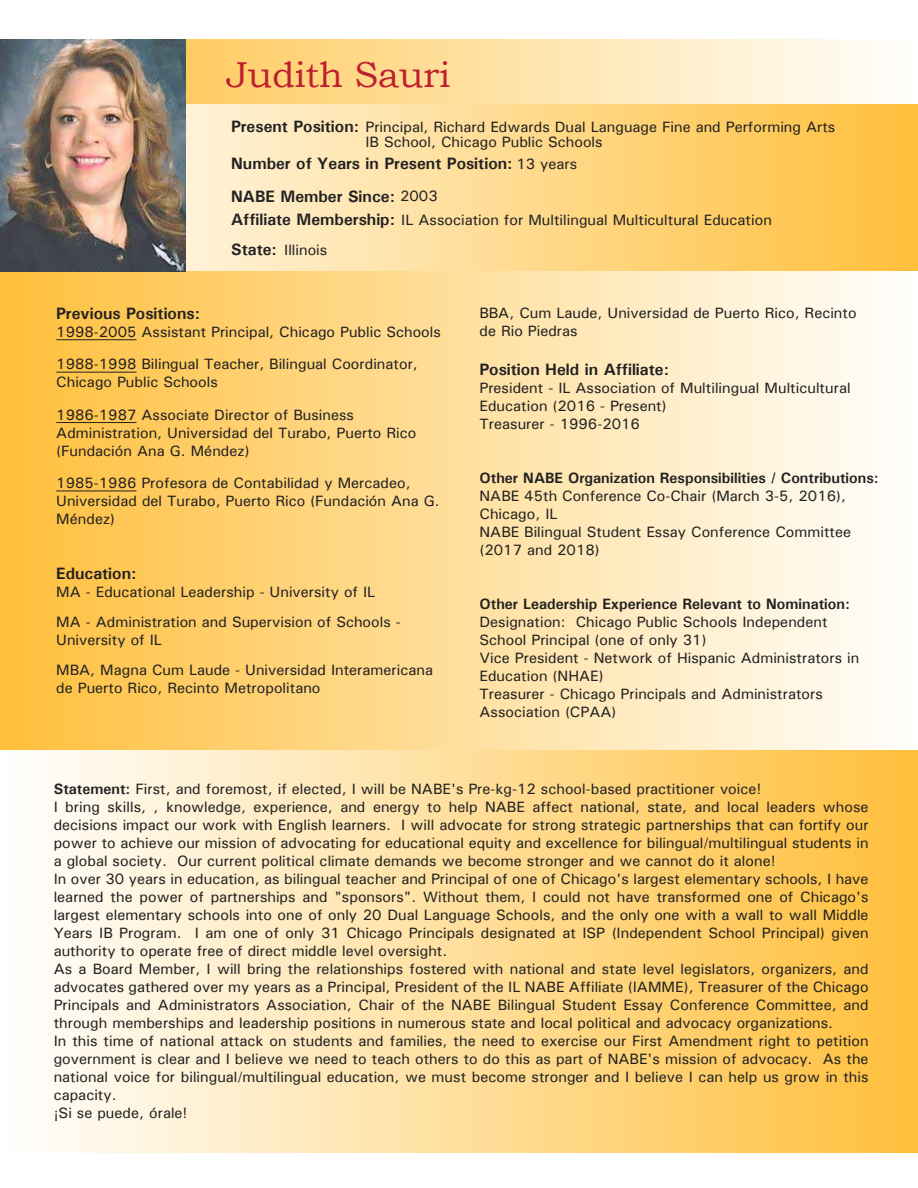
<style>
.page{position:relative;width:918px;height:1188px;background:#fff}
.page>*{position:absolute;margin:0;border:0;box-sizing:border-box;transform-origin:0 0}
.t1{font:36px "Bookman Old Style";color:#be1e2d}
.t2{font:700 16.5px "Univers";color:#222}
.t3{font:15px/18px "Univers";color:#222}
.t4{font:700 15px "Univers";color:#222}
.s1{font-weight:700;font-size:16.5px}
.s2{font-weight:400;font-size:15px}
.s3{font-weight:700}
</style>
<div class="page">
<svg style="left:186px;top:40px;width:685px;height:64px;background:#ffe3ab"></svg>
<svg style="left:186px;top:104px;width:732px;height:167px;background:#ffd88a"></svg>
<div style="left:0;top:749px;width:918px;height:404px;background:linear-gradient(to right,#fff,#ffbf3c)"></div>
<div style="left:0;top:271px;width:918px;height:478px;background:linear-gradient(to right,#ffbf3b,#fffffe)"></div>
<img style="left:0;top:40px;width:186px;height:231px">
<hr style="left:56px;top:339px;width:80px;height:1px;background:#222">
<hr style="left:56px;top:372px;width:80px;height:1px;background:#222">
<hr style="left:56px;top:422px;width:80px;height:1px;background:#222">
<hr style="left:56px;top:491px;width:80px;height:1px;background:#222">
<h1 class="t1" style="left:226px;top:54px;width:225px">Judith Sauri</h1>
<p class="t3" style="left:366px;top:120px;width:471px;line-height:15px;text-indent:-134px"><span class="s1">Present Position:</span> Principal, Richard Edwards Dual Language Fine and Performing Arts<br>IB School, Chicago Public Schools</p>
<p class="t2" style="left:231px;top:154px;width:348px">Number of Years in Present Position: <span class="s2">13 years</span></p>
<p class="t2" style="left:231px;top:186px;width:208px">NABE Member Since: <span class="s2">2003</span></p>
<p class="t3" style="left:231px;top:204px;width:542px;line-height:30.9px"><span class="s1">Affiliate Membership:</span> IL Association for Multilingual Multicultural Education<br><span class="s1">State:</span> Illinois</p>
<p class="t2" style="left:56px;top:303px;width:145px">Previous Positions:</p>
<p class="t3" style="left:56px;top:315px;width:386px;line-height:32.4px">1998-2005 Assistant Principal, Chicago Public Schools<br>1988-1998 Bilingual Teacher, Bilingual Coordinator,</p>
<p class="t3" style="left:56px;top:366px;width:299px;line-height:32.4px">Chicago Public Schools<br>1986-1987 Associate Director of Business</p>
<p class="t3" style="left:56px;top:423px;width:362px">Administration, Universidad del Turabo, Puerto Rico (Fundación Ana G. Méndez)</p>
<p class="t3" style="left:56px;top:474px;width:385px">1985-1986 Profesora de Contabilidad y Mercadeo,<br>Universidad del Turabo, Puerto Rico (Fundación Ana G.<br>Méndez)</p>
<p class="t2" style="left:56px;top:563px;width:82px">Education:</p>
<p class="t3" style="left:56px;top:576px;width:346px;line-height:30px">MA - Educational Leadership - University of IL<br>MA - Administration and Supervision of Schools -</p>
<p class="t3" style="left:56px;top:624px;width:378px;line-height:30px">University of IL<br>MBA, Magna Cum Laude - Universidad Interamericana</p>
<p class="t3" style="left:56px;top:678px;width:266px">de Puerto Rico, Recinto Metropolitano</p>
<p class="t3" style="left:480px;top:303px;width:379px">BBA, Cum Laude, Universidad de Puerto Rico, Recinto de Rio Piedras</p>
<p class="t2" style="left:480px;top:360px;width:191px">Position Held in Affiliate:</p>
<p class="t3" style="left:480px;top:379px;width:373px">President - IL Association of Multilingual Multicultural<br>Education (2016 - Present)<br>Treasurer - 1996-2016</p>
<p class="t4" style="left:480px;top:469px;width:401px">Other NABE Organization Responsibilities / Contributions:</p>
<p class="t3" style="left:480px;top:487px;width:373px">NABE 45th Conference Co-Chair (March 3-5, 2016),<br>Chicago, IL<br>NABE Bilingual Student Essay Conference Committee (2017 and 2018)</p>
<p class="t4" style="left:480px;top:595px;width:372px">Other Leadership Experience Relevant to Nomination:</p>
<p class="t3" style="left:480px;top:613px;width:381px">Designation: Chicago Public Schools Independent School Principal (one of only 31)<br>Vice President - Network of Hispanic Administrators in Education (NHAE)<br>Treasurer - Chicago Principals and Administrators Association (CPAA)</p>
<p class="t3" style="left:54px;top:779px;width:816px"><span class="s3">Statement:</span> First, and foremost, if elected, I will be NABE's Pre-kg-12 school-based practitioner voice!<br>I bring skills, , knowledge, experience, and energy to help NABE affect national, state, and local leaders whose decisions impact our work with English learners. I will advocate for strong strategic partnerships that can fortify our power to achieve our mission of advocating for educational equity and excellence for bilingual/multilingual students in a global society. Our current political climate demands we become stronger and we cannot do it alone!<br>In over 30 years in education, as bilingual teacher and Principal of one of Chicago's largest elementary schools, I have learned the power of partnerships and "sponsors". Without them, I could not have transformed one of Chicago's largest elementary schools into one of only 20 Dual Language Schools, and the only one with a wall to wall Middle Years IB Program. I am one of only 31 Chicago Principals designated at ISP (Independent School Principal) given authority to operate free of direct middle level oversight.<br>As a Board Member, I will bring the relationships fostered with national and state level legislators, organizers, and advocates gathered over my years as a Principal, President of the IL NABE Affiliate (IAMME), Treasurer of the Chicago Principals and Administrators Association, Chair of the NABE Bilingual Student Essay Conference Committee, and through memberships and leadership positions in numerous state and local political and advocacy organizations.<br>In this time of national attack on students and families, the need to exercise our First Amendment right to petition government is clear and I believe we need to teach others to do this as part of NABE's mission of advocacy. As the national voice for bilingual/multilingual education, we must become stronger and I believe I can help us grow in this capacity.<br>¡Si se puede, órale!</p>
</div>
